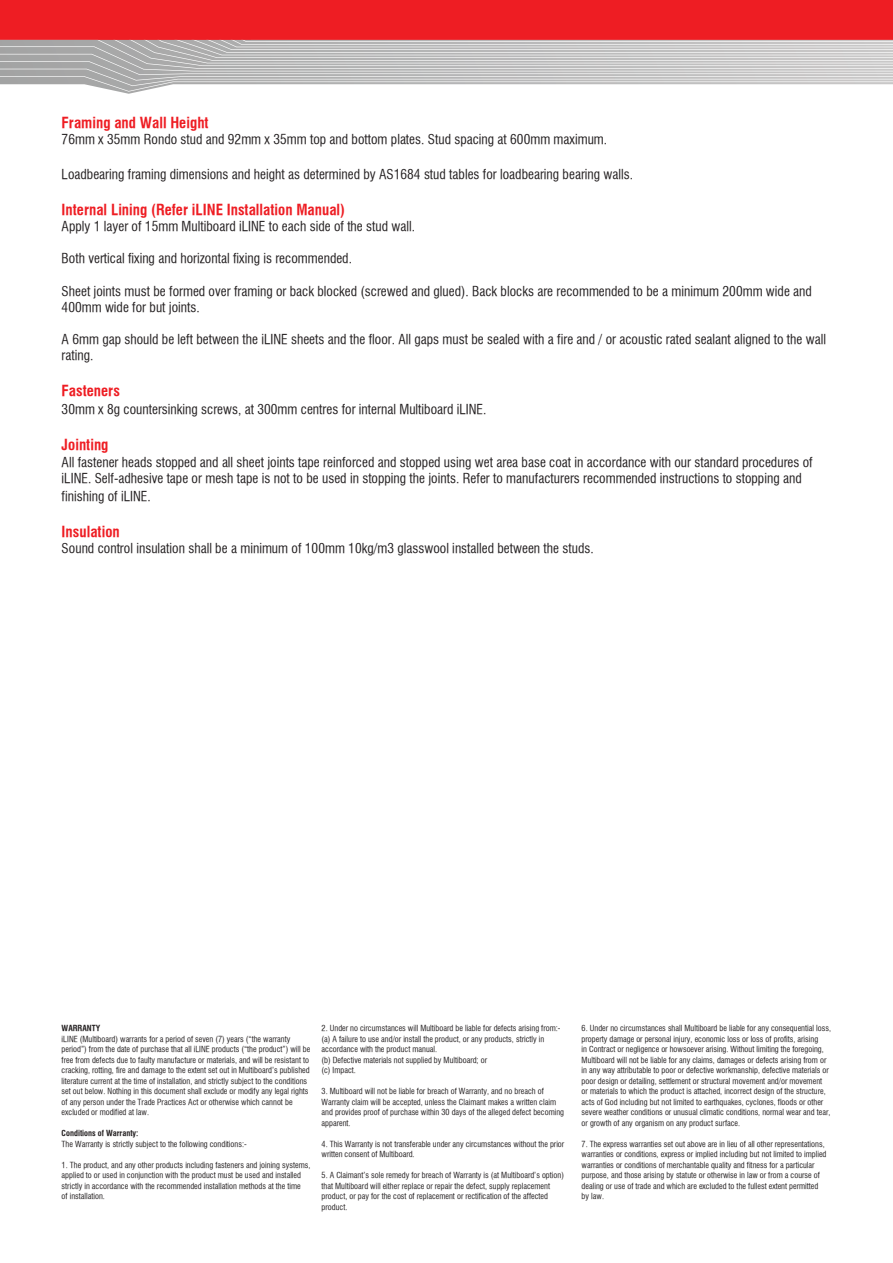
<style>
.page{position:relative;width:893px;height:1263px;background:#fff}
.page>*{position:absolute;margin:0;border:0;box-sizing:border-box;transform-origin:0 0}
.t1{font:700 15px "Geneva Nrw";color:#ee1d23}
.t2{font:13.5px/16.2px "Geneva Nrw";color:#231f20}
.t3{font:8.25px/10.5px "Geneva Nrw";color:#231f20}
.t4{font:700 8.25px "Geneva Nrw";color:#231f20}
</style>
<div class="page">
<div style="left:0;top:0;width:893px;height:40px;background:#ee1d23"></div>
<svg style="left:0;top:40px;width:893px;height:52px;background:#cbcbcb"></svg>
<h1 class="t1" style="left:62px;top:114px;width:149px">Framing and Wall Height</h1>
<h2 class="t2" style="left:62px;top:131px;width:547px">76mm x 35mm Rondo stud and 92mm x 35mm top and bottom plates. Stud spacing at 600mm maximum.</h2>
<h2 class="t2" style="left:62px;top:166px;width:573px">Loadbearing framing dimensions and height as determined by AS1684 stud tables for loadbearing bearing walls.</h2>
<h1 class="t1" style="left:62px;top:200px;width:285px">Internal Lining (Refer iLINE Installation Manual)</h1>
<h2 class="t2" style="left:62px;top:218px;width:355px">Apply 1 layer of 15mm Multiboard iLINE to each side of the stud wall.</h2>
<h2 class="t2" style="left:62px;top:250px;width:292px">Both vertical fixing and horizontal fixing is recommended.</h2>
<h2 class="t2" style="left:62px;top:283px;width:752px">Sheet joints must be formed over framing or back blocked (screwed and glued). Back blocks are recommended to be a minimum 200mm wide and<br>400mm wide for but joints.</h2>
<h2 class="t2" style="left:62px;top:331px;width:766px">A 6mm gap should be left between the iLINE sheets and the floor. All gaps must be sealed with a fire and / or acoustic rated sealant aligned to the wall rating.</h2>
<h1 class="t1" style="left:62px;top:382px;width:60px">Fasteners</h1>
<h2 class="t2" style="left:62px;top:401px;width:426px">30mm x 8g countersinking screws, at 300mm centres for internal Multiboard iLINE.</h2>
<h1 class="t1" style="left:62px;top:436px;width:48px">Jointing</h1>
<p class="t2" style="left:62px;top:454px;width:753px">All fastener heads stopped and all sheet joints tape reinforced and stopped using wet area base coat in accordance with our standard procedures of iLINE. Self-adhesive tape or mesh tape is not to be used in stopping the joints. Refer to manufacturers recommended instructions to stopping and</p>
<h2 class="t2" style="left:62px;top:488px;width:91px">finishing of iLINE.</h2>
<h1 class="t1" style="left:62px;top:522px;width:60px">Insulation</h1>
<h2 class="t2" style="left:62px;top:540px;width:534px">Sound control insulation shall be a minimum of 100mm 10kg/m3 glasswool installed between the studs.</h2>
<p class="t4" style="left:62px;top:1023px;width:40px">WARRANTY</p>
<p class="t3" style="left:62px;top:1033px;width:250px">iLINE (Multiboard) warrants for a period of seven (7) years (“the warranty period”) from the date of purchase that all iLINE products (“the product”) will be free from defects due to faulty manufacture or materials, and will be resistant to cracking, rotting, fire and damage to the extent set out in Multiboard’s published literature current at the time of installation, and strictly subject to the conditions set out below. Nothing in this document shall exclude or modify any legal rights of any person under the Trade Practices Act or otherwise which cannot be excluded or modified at law.</p>
<p class="t4" style="left:62px;top:1128px;width:78px">Conditions of Warranty:</p>
<p class="t3" style="left:62px;top:1138px;width:187px">The Warranty is strictly subject to the following conditions:-</p>
<p class="t3" style="left:62px;top:1159px;width:250px">1. The product, and any other products including fasteners and joining systems, applied to or used in conjunction with the product must be used and installed strictly in accordance with the recommended installation methods at the time<br>of installation.</p>
<p class="t3" style="left:322px;top:1023px;width:241px">2. Under no circumstances will Multiboard be liable for defects arising from:- (a) A failure to use and/or install the product, or any products, strictly in accordance with the product manual.<br>(b) Defective materials not supplied by Multiboard; or<br>(c) Impact.</p>
<p class="t3" style="left:322px;top:1086px;width:244px">3. Multiboard will not be liable for breach of Warranty, and no breach of Warranty claim will be accepted, unless the Claimant makes a written claim and provides proof of purchase within 30 days of the alleged defect becoming apparent.</p>
<p class="t3" style="left:322px;top:1138px;width:244px">4. This Warranty is not transferable under any circumstances without the prior written consent of Multiboard.</p>
<p class="t3" style="left:322px;top:1170px;width:244px">5. A Claimant’s sole remedy for breach of Warranty is (at Multiboard’s option) that Multiboard will either replace or repair the defect, supply replacement product, or pay for the cost of replacement or rectification of the affected product.</p>
<p class="t3" style="left:582px;top:1023px;width:251px">6. Under no circumstances shall Multiboard be liable for any consequential loss, property damage or personal injury, economic loss or loss of profits, arising<br>in Contract or negligence or howsoever arising. Without limiting the foregoing, Multiboard will not be liable for any claims, damages or defects arising from or in any way attributable to poor or defective workmanship, defective materials or poor design or detailing, settlement or structural movement and/or movement<br>or materials to which the product is attached, incorrect design of the structure, acts of God including but not limited to earthquakes, cyclones, floods or other severe weather conditions or unusual climatic conditions, normal wear and tear, or growth of any organism on any product surface.</p>
<p class="t3" style="left:582px;top:1138px;width:246px">7. The express warranties set out above are in lieu of all other representations, warranties or conditions, express or implied including but not limited to implied warranties or conditions of merchantable quality and fitness for a particular purpose, and those arising by statute or otherwise in law or from a course of dealing or use of trade and which are excluded to the fullest extent permitted by law.</p>
</div>
